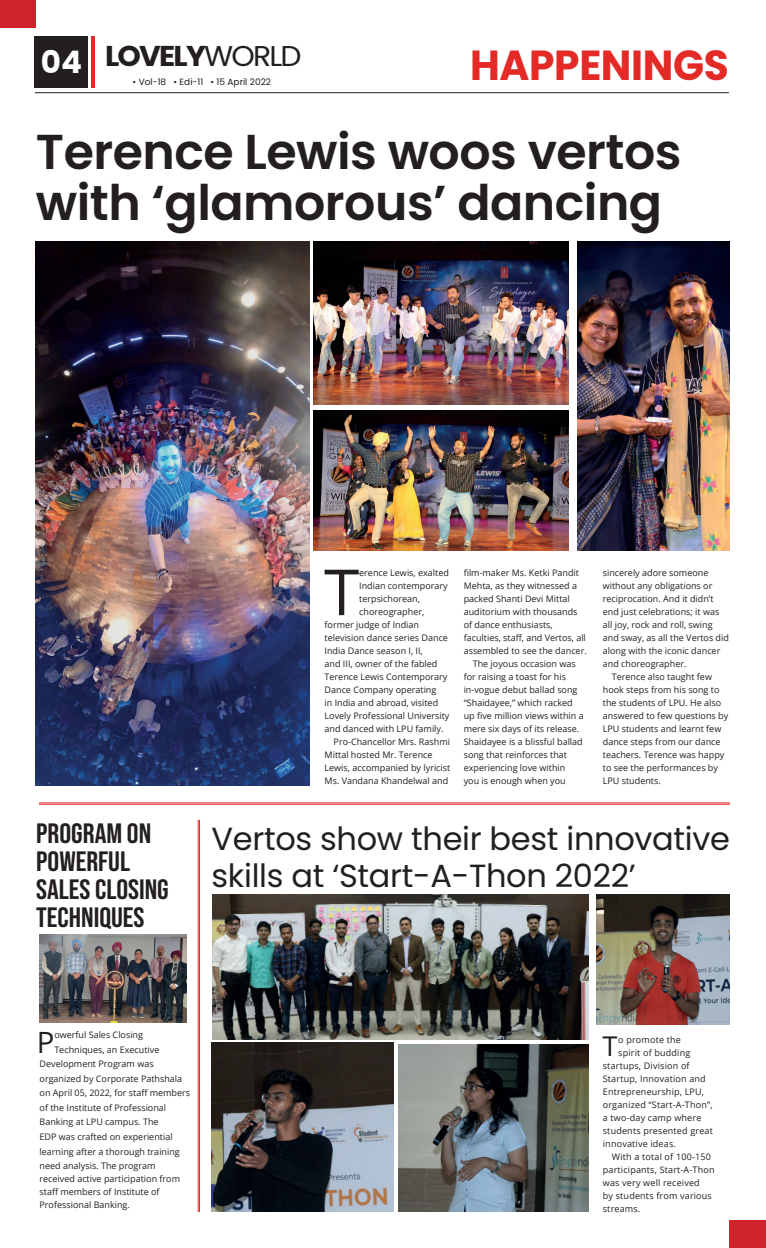
<style>
.page{position:relative;width:766px;height:1248px;background:#fff}
.page>*{position:absolute;margin:0;border:0;box-sizing:border-box;transform-origin:0 0}
.t1{font:63.6px "Open Sans";color:#231f20}
.t2{font:600 49px/50.8px "Poppins";letter-spacing:-.01em;color:#231f20}
.t3{font:700 42px "Poppins";letter-spacing:-.01em;color:#e32a26}
.t4{font:32px/37px "Poppins";letter-spacing:-.01em;color:#231f20}
.t5{font:29.3px "Open Sans";color:#231f20}
.t6{font:700 28.7px "Poppins";letter-spacing:-.06em;color:#231f20;scale:1.04 1}
.t7{font:700 28px/28px "Bebas Neue Pro";color:#231f20;scale:1.05 1}
.t8{font:27.2px "Open Sans";color:#231f20}
.t9{font:9px/13px "Open Sans";color:#231f20}
.t10{font:9px "Open Sans";letter-spacing:.02em;color:#231f20}
.t11{font:9px "Poppins";color:#231f20}
.s1{font-size:31px;color:#fff}
.s2{font-weight:400}
</style>
<div class="page">
<div style="left:0;top:0;width:36px;height:27px;background:#d1232a"></div>
<div style="left:35px;top:36px;width:53px;height:51px;background:#231f20"></div>
<hr style="left:91px;top:36px;width:3px;height:51px;background:#e32a26">
<hr style="left:35px;top:92px;width:693px;height:1px;background:#231f20">
<hr style="left:39px;top:804px;width:690px;height:1px;background:#e32a26">
<hr style="left:39px;top:802px;width:690px;height:1px;background:#e32a26">
<div style="left:729px;top:1220px;width:36px;height:28px;background:#d1232a"></div>
<img style="left:36px;top:242px;width:273px;height:543px">
<img style="left:313px;top:242px;width:255px;height:162px">
<img style="left:577px;top:242px;width:152px;height:309px">
<img style="left:313px;top:411px;width:255px;height:140px">
<hr style="left:199px;top:820px;width:1px;height:392px;background:#e32a26">
<hr style="left:198px;top:820px;width:1px;height:392px;background:#e32a26">
<img style="left:40px;top:935px;width:147px;height:88px">
<img style="left:212px;top:894px;width:376px;height:145px">
<img style="left:211px;top:1042px;width:182px;height:170px">
<img style="left:398px;top:1044px;width:190px;height:168px">
<img style="left:596px;top:894px;width:133px;height:130px">
<h3 class="t6" style="left:41px;top:40px;width:252px"><span class="s1">04</span> LOVELY<span class="s2">WORLD</span></h3>
<p class="t11" style="left:132px;top:76px;width:140px">• Vol-18 • Edi-11 • 15 April 2022</p>
<h3 class="t3" style="left:470px;top:41px;width:260px">HAPPENINGS</h3>
<h2 class="t2" style="left:36px;top:127px;width:647px">Terence Lewis woos vertos with ‘glamorous’ dancing</h2>
<h3 class="t7" style="left:36px;top:818px;width:128px">PROGRAM ON<br>POWERFUL<br>SALES CLOSING<br>TECHNIQUES</h3>
<h1 class="t1" style="left:324px;top:548px;width:37px">T</h1>
<p class="t9" style="left:359px;top:566px;width:91px">erence Lewis, exalted</p>
<p class="t9" style="left:359px;top:579px;width:90px">Indian contemporary</p>
<p class="t9" style="left:359px;top:592px;width:62px">terpsichorean,</p>
<p class="t9" style="left:359px;top:605px;width:66px">choreographer,</p>
<p class="t9" style="left:324px;top:618px;width:96px">former judge of Indian</p>
<p class="t9" style="left:324px;top:631px;width:125px">television dance series Dance</p>
<p class="t9" style="left:324px;top:644px;width:100px">India Dance season I, II,</p>
<p class="t9" style="left:324px;top:657px;width:114px">and III, owner of the fabled</p>
<p class="t9" style="left:324px;top:670px;width:124px">Terence Lewis Contemporary</p>
<p class="t9" style="left:324px;top:683px;width:113px">Dance Company operating</p>
<p class="t9" style="left:324px;top:696px;width:115px">in India and abroad, visited</p>
<p class="t9" style="left:324px;top:709px;width:126px">Lovely Professional University</p>
<p class="t9" style="left:324px;top:722px;width:120px">and danced with LPU family.</p>
<p class="t9" style="left:333px;top:735px;width:118px">Pro-Chancellor Mrs. Rashmi</p>
<p class="t9" style="left:324px;top:748px;width:109px">Mittal hosted Mr. Terence</p>
<p class="t9" style="left:324px;top:761px;width:127px">Lewis, accompanied by lyricist</p>
<p class="t9" style="left:324px;top:774px;width:125px">Ms. Vandana Khandelwal and</p>
<p class="t9" style="left:463px;top:566px;width:117px">film-maker Ms. Ketki Pandit</p>
<p class="t9" style="left:463px;top:579px;width:115px">Mehta, as they witnessed a</p>
<p class="t9" style="left:463px;top:592px;width:108px">packed Shanti Devi Mittal</p>
<p class="t9" style="left:463px;top:605px;width:115px">auditorium with thousands</p>
<p class="t9" style="left:463px;top:618px;width:90px">of dance enthusiasts,</p>
<p class="t9" style="left:463px;top:631px;width:124px">faculties, staff, and Vertos, all</p>
<p class="t9" style="left:463px;top:644px;width:124px">assembled to see the dancer.</p>
<p class="t9" style="left:472px;top:657px;width:104px">The joyous occasion was</p>
<p class="t9" style="left:463px;top:670px;width:104px">for raising a toast for his</p>
<p class="t9" style="left:463px;top:683px;width:115px">in-vogue debut ballad song</p>
<p class="t9" style="left:463px;top:696px;width:110px">“Shaidayee,” which racked</p>
<p class="t9" style="left:463px;top:709px;width:121px">up five million views within a</p>
<p class="t9" style="left:463px;top:722px;width:117px">mere six days of its release.</p>
<p class="t9" style="left:463px;top:735px;width:120px">Shaidayee is a blissful ballad</p>
<p class="t9" style="left:463px;top:748px;width:105px">song that reinforces that</p>
<p class="t9" style="left:463px;top:761px;width:103px">experiencing love within</p>
<p class="t9" style="left:463px;top:774px;width:104px">you is enough when you</p>
<p class="t9" style="left:602px;top:566px;width:107px">sincerely adore someone</p>
<p class="t9" style="left:602px;top:579px;width:111px">without any obligations or</p>
<p class="t9" style="left:602px;top:592px;width:112px">reciprocation. And it didn’t</p>
<p class="t9" style="left:602px;top:605px;width:118px">end just celebrations; it was</p>
<p class="t9" style="left:602px;top:618px;width:111px">all joy, rock and roll, swing</p>
<p class="t9" style="left:602px;top:631px;width:128px">and sway, as all the Vertos did</p>
<p class="t9" style="left:602px;top:644px;width:119px">along with the iconic dancer</p>
<p class="t9" style="left:602px;top:657px;width:85px">and choreographer.</p>
<p class="t9" style="left:611px;top:670px;width:102px">Terence also taught few</p>
<p class="t9" style="left:602px;top:683px;width:118px">hook steps from his song to</p>
<p class="t9" style="left:602px;top:696px;width:120px">the students of LPU. He also</p>
<p class="t9" style="left:602px;top:709px;width:127px">answered to few questions by</p>
<p class="t9" style="left:602px;top:722px;width:120px">LPU students and learnt few</p>
<p class="t9" style="left:602px;top:735px;width:119px">dance steps from our dance</p>
<p class="t9" style="left:602px;top:748px;width:123px">teachers. Terence was happy</p>
<p class="t9" style="left:602px;top:761px;width:117px">to see the performances by</p>
<p class="t9" style="left:602px;top:774px;width:59px">LPU students.</p>
<h3 class="t4" style="left:211px;top:820px;width:519px">Vertos show their best innovative skills at ‘Start-A-Thon 2022’</h3>
<h3 class="t5" style="left:37px;top:1022px;width:19px">P</h3>
<p class="t9" style="left:54px;top:1028px;width:90px">owerful Sales Closing</p>
<p class="t9" style="left:54px;top:1043px;width:107px">Techniques, an Executive</p>
<p class="t9" style="left:40px;top:1057px;width:116px">Development Program was</p>
<p class="t9" style="left:40px;top:1072px;width:144px">organized by Corporate Pathshala</p>
<p class="t9" style="left:40px;top:1086px;width:152px">on April 05, 2022, for staff members</p>
<p class="t9" style="left:40px;top:1101px;width:128px">of the Institute of Professional</p>
<p class="t9" style="left:40px;top:1115px;width:120px">Banking at LPU campus. The</p>
<p class="t9" style="left:40px;top:1130px;width:134px">EDP was crafted on experiential</p>
<p class="t9" style="left:40px;top:1144px;width:142px">learning after a thorough training</p>
<p class="t9" style="left:40px;top:1159px;width:117px">need analysis. The program</p>
<p class="t9" style="left:40px;top:1172px;width:142px">received active participation from staff members of Institute of<br>Professional Banking.</p>
<h3 class="t8" style="left:602px;top:1027px;width:17px">T</h3>
<p class="t10" style="left:618px;top:1033px;width:64px">o promote the</p>
<p class="t10" style="left:618px;top:1046px;width:74px">spirit of budding</p>
<p class="t10" style="left:602px;top:1059px;width:88px">startups, Division of</p>
<p class="t10" style="left:602px;top:1072px;width:104px">Startup, Innovation and</p>
<p class="t10" style="left:602px;top:1085px;width:103px">Entrepreneurship, LPU,</p>
<p class="t10" style="left:602px;top:1098px;width:111px">organized “Start-A-Thon”,</p>
<p class="t10" style="left:602px;top:1111px;width:100px">a two-day camp where</p>
<p class="t10" style="left:602px;top:1124px;width:112px">students presented great</p>
<p class="t10" style="left:602px;top:1137px;width:75px">innovative ideas.</p>
<p class="t10" style="left:611px;top:1150px;width:100px">With a total of 100-150</p>
<p class="t10" style="left:602px;top:1163px;width:113px">participants, Start-A-Thon</p>
<p class="t10" style="left:602px;top:1176px;width:98px">was very well received</p>
<p class="t10" style="left:602px;top:1189px;width:111px">by students from various</p>
<p class="t10" style="left:602px;top:1202px;width:39px">streams.</p>
</div>
